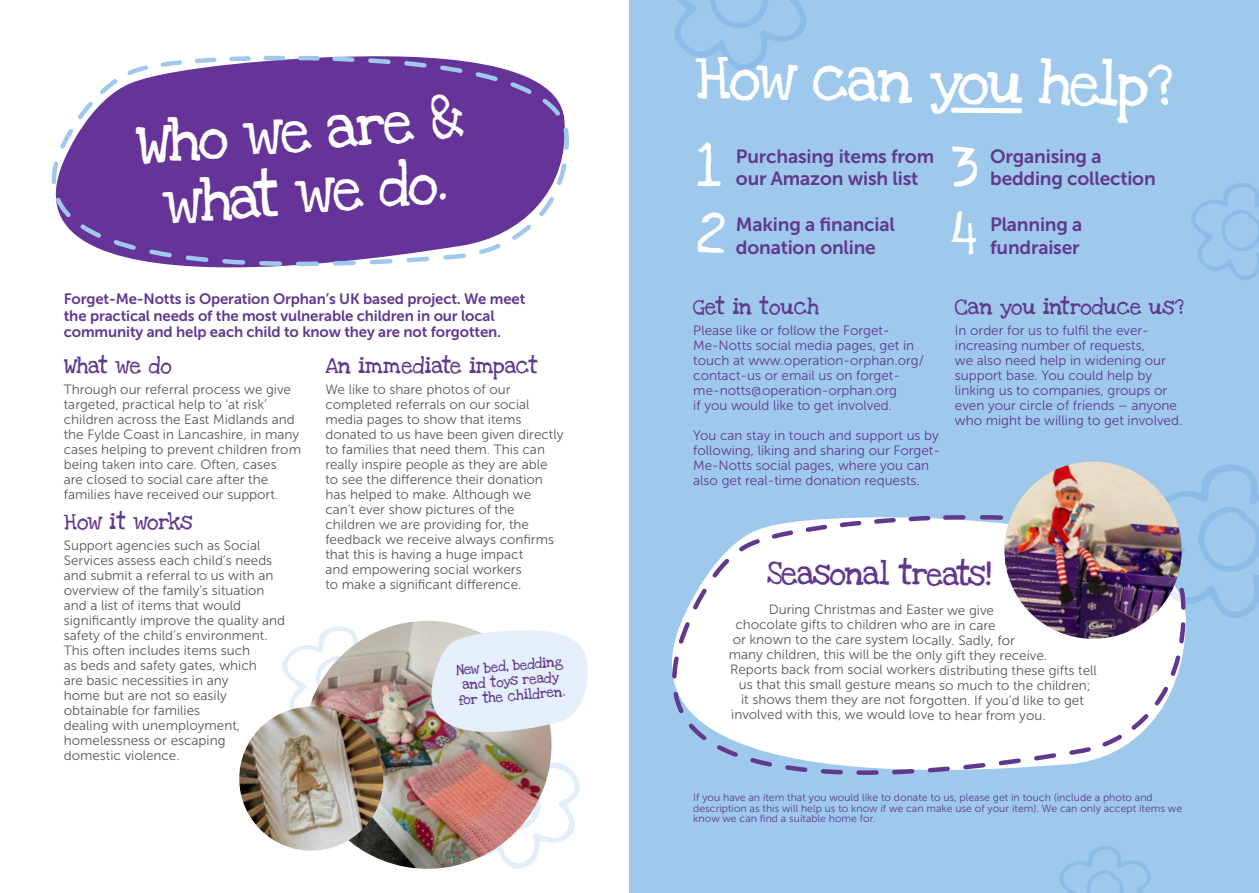
<style>
.page{position:relative;width:1259px;height:893px;background:#fff}
.page>*{position:absolute;margin:0;border:0;box-sizing:border-box;transform-origin:0 0}
.t1{font:45px "Love Ya Like A Sister Solid";color:#fff}
.t2{font:43.8px/62.6px "Love Ya Like A Sister Solid";color:#fff;text-align:center}
.t3{font:42.3px "Love Ya Like A Sister Solid";color:#fff}
.t4{font:24px "Love Ya Like A Sister Solid";letter-spacing:-.05em;color:#61388e}
.t5{font:19.05px/23px "Museo Sans 700";letter-spacing:-.01em;color:#61388e}
.t6{font:16.5px "Love Ya Like A Sister Solid";color:#61388e}
.t7{font:16.5px "Love Ya Like A Sister Solid";letter-spacing:-.02em;color:#61388e}
.t8{font:15px/16.5px "Museo Sans 700";letter-spacing:-.01em;color:#61388e}
.t9{font:13.5px/15px "Museo Sans 300";color:#575756}
.t10{font:13.5px/15px "Museo Sans 300";color:#61388e}
.t11{font:10.5px/10.5px "Museo Sans 300";color:#61388e}
.t12{font:10.5px/15px "Love Ya Like A Sister Solid";color:#61388e;text-align:center}
</style>
<div class="page">
<div style="left:630px;top:0;width:629px;height:893px;background:#9ec9ed"></div>
<svg style="left:1191px;top:183px;width:68px;height:97px"></svg>
<svg style="left:282px;top:650px;width:11px;height:57px"></svg>
<svg style="left:1059px;top:846px;width:92px;height:47px"></svg>
<svg style="left:675px;top:0;width:132px;height:71px"></svg>
<svg style="left:51px;top:161px;width:362px;height:107px"></svg>
<svg style="left:56px;top:55px;width:513px;height:207px;background:#7e55aa"></svg>
<svg style="left:1186px;top:464px;width:73px;height:154px"></svg>
<svg style="left:672px;top:644px;width:387px;height:131px"></svg>
<svg style="left:675px;top:513px;width:513px;height:245px;background:#f0f4fa"></svg>
<svg style="left:951px;top:107px;width:71px;height:6px"></svg>
<img style="left:1000px;top:462px;width:186px;height:181px">
<img style="left:293px;top:621px;width:172px;height:247px">
<img style="left:239px;top:707px;width:151px;height:150px">
<img style="left:413px;top:627px;width:175px;height:242px">
<h2 class="t2" style="left:134px;top:115px;width:330px;rotate:-5deg">Who we are &amp; what we do.</h2>
<p class="t8" style="left:64px;top:291px;width:463px">Forget-Me-Notts is Operation Orphan’s UK based project. We meet the practical needs of the most vulnerable children in our local community and help each child to know they are not forgotten.</p>
<p class="t6" style="left:64px;top:352px;width:109px">What we do</p>
<p class="t9" style="left:64px;top:382px;width:239px">Through our referral process we give targeted, practical help to ‘at risk’ children across the East Midlands and the Fylde Coast in Lancashire, in many cases helping to prevent children from being taken into care. Often, cases<br>are closed to social care after the families have received our support.</p>
<p class="t7" style="left:64px;top:508px;width:130px">How it works</p>
<p class="t9" style="left:64px;top:538px;width:223px">Support agencies such as Social<br>Services assess each child’s needs and submit a referral to us with an overview of the family’s situation and a list of items that would significantly improve the quality and safety of the child’s environment.<br>This often includes items such<br>as beds and safety gates, which<br>are basic necessities in any<br>home but are not so easily obtainable for families<br>dealing with unemployment, homelessness or escaping domestic violence.</p>
<p class="t6" style="left:325px;top:352px;width:214px">An immediate impact</p>
<p class="t9" style="left:325px;top:382px;width:240px">We like to share photos of our completed referrals on our social media pages to show that items donated to us have been given directly to families that need them. This can really inspire people as they are able to see the difference their donation has helped to make. Although we can’t ever show pictures of the children we are providing for, the feedback we receive always confirms that this is having a huge impact<br>and empowering social workers<br>to make a significant difference.</p>
<p class="t12" style="left:455px;top:663px;width:109px;rotate:-5deg">New bed, bedding and toys ready for the children.</p>
<h1 class="t1" style="left:696px;top:40px;width:478px;rotate:1deg">How can you help?</h1>
<h3 class="t3" style="left:696px;top:132px;width:25px">1</h3>
<h3 class="t3" style="left:951px;top:132px;width:28px">3</h3>
<h3 class="t3" style="left:696px;top:198px;width:31px">2</h3>
<h3 class="t3" style="left:951px;top:198px;width:29px">4</h3>
<h3 class="t5" style="left:736px;top:144px;width:200px">Purchasing items from our Amazon wish list</h3>
<h3 class="t5" style="left:736px;top:213px;width:160px">Making a financial donation online</h3>
<h3 class="t5" style="left:990px;top:144px;width:167px">Organising a bedding collection</h3>
<h3 class="t5" style="left:990px;top:213px;width:94px">Planning a fundraiser</h3>
<p class="t6" style="left:693px;top:293px;width:127px">Get in touch</p>
<p class="t10" style="left:693px;top:323px;width:232px">Please like or follow the Forget-Me-Notts social media pages, get in touch at www.operation-orphan.org/ contact-us or email us on forget&shy;me-notts@operation-orphan.org<br>if you would like to get involved.</p>
<p class="t10" style="left:693px;top:428px;width:248px">You can stay in touch and support us by following, liking and sharing our Forget-Me-Notts social pages, where you can also get real-time donation requests.</p>
<p class="t6" style="left:955px;top:293px;width:230px">Can you introduce us?</p>
<p class="t10" style="left:955px;top:323px;width:229px">In order for us to fulfil the ever&shy;increasing number of requests,<br>we also need help in widening our support base. You could help by linking us to companies, groups or even your circle of friends – anyone who might be willing to get involved.</p>
<h3 class="t4" style="left:767px;top:554px;width:227px">Seasonal treats!</h3>
<p class="t9" style="left:768px;top:602px;width:227px">During Christmas and Easter we give</p>
<p class="t9" style="left:735px;top:617px;width:262px">chocolate gifts to children who are in care</p>
<p class="t9" style="left:732px;top:632px;width:284px">or known to the care system locally. Sadly, for</p>
<p class="t9" style="left:728px;top:647px;width:320px">many children, this will be the only gift they receive.</p>
<p class="t9" style="left:730px;top:662px;width:368px">Reports back from social workers distributing these gifts tell</p>
<p class="t9" style="left:739px;top:677px;width:353px">us that this small gesture means so much to the children;</p>
<p class="t9" style="left:741px;top:692px;width:344px">it shows them they are not forgotten. If you’d like to get</p>
<p class="t9" style="left:731px;top:707px;width:316px">involved with this, we would love to hear from you.</p>
<p class="t11" style="left:693px;top:793px;width:490px">If you have an item that you would like to donate to us, please get in touch (include a photo and description as this will help us to know if we can make use of your item). We can only accept items we know we can find a suitable home for.</p>
</div>
